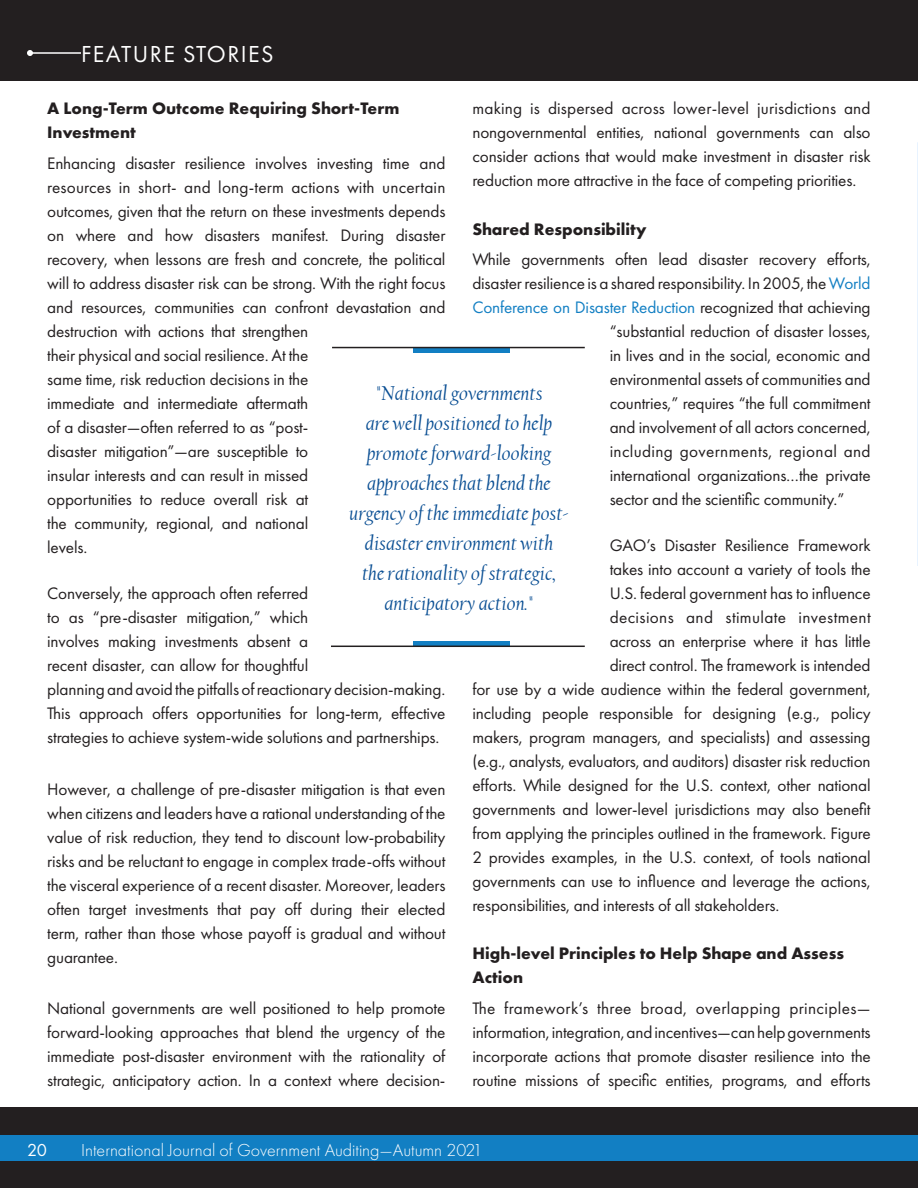
<style>
.page{position:relative;width:918px;height:1188px;background:#fff}
.page>*{position:absolute;margin:0;border:0;box-sizing:border-box;transform-origin:0 0}
.t1{font:24px "Futura PT";letter-spacing:.06em;color:#fff}
.t2{font:italic 21px/30px "Californian FB";color:#094e93;text-align:center}
.t3{font:300 18px "Futura PT";color:#fff}
.t4{font:18px "Futura PT";color:#fff}
.t5{font:17.25px/24px "Futura PT";letter-spacing:-.01em;color:#231f20;text-align:justify}
.t6{font:700 17.25px/24px "Futura PT";color:#231f20}
.t7{font:17.25px "Futura PT";letter-spacing:.02em;color:#231f20}
.t8{font:17.25px "Futura PT";letter-spacing:-.01em;color:#127fc3}
.s1{color:#127fc3}
.s2{color:#231f20}
</style>
<div class="page">
<div style="left:0;top:1107px;width:918px;height:81px;background:#231f20"></div>
<div style="left:0;top:1135px;width:918px;height:26px;background:#127fc3"></div>
<div style="left:0;top:0;width:918px;height:81px;background:#231f20"></div>
<hr style="left:30px;top:52px;width:51px;height:2px;background:#fff">
<svg style="left:27px;top:50px;width:6px;height:6px"></svg>
<div style="left:413px;top:348px;width:97px;height:5px;background:#127fc3"></div>
<hr style="left:332px;top:347px;width:253px;height:1px;background:#231f20">
<div style="left:413px;top:641px;width:97px;height:5px;background:#127fc3"></div>
<hr style="left:331px;top:646px;width:254px;height:1px;background:#231f20">
<img style="left:917px;top:142px;width:1px;height:424px">
<h1 class="t1" style="left:81px;top:40px;width:194px">FEATURE STORIES</h1>
<p class="t6" style="left:47px;top:96px;width:354px">A Long-Term Outcome Requiring Short-Term<br>Investment</p>
<p class="t5" style="left:47px;top:151px;width:400px;text-align:left">Enhancing disaster resilience involves investing time and resources in short- and long-term actions with uncertain outcomes, given that the return on these investments depends on where and how disasters manifest. During disaster recovery, when lessons are fresh and concrete, the political will to address disaster risk can be strong. With the right focus and resources, communities can confront devastation and destruction with actions that strengthen<br>their physical and social resilience. At the<br>same time, risk reduction decisions in the<br>immediate and intermediate aftermath<br>of a disaster—often referred to as “post-<br>disaster mitigation”—are susceptible to<br>insular interests and can result in missed<br>opportunities to reduce overall risk at<br>the community, regional, and national<br>levels.</p>
<p class="t5" style="left:47px;top:581px;width:400px;text-align:left">Conversely, the approach often referred<br>to as “pre-disaster mitigation,” which<br>involves making investments absent a<br>recent disaster, can allow for thoughtful<br>planning and avoid the pitfalls of reactionary decision-making.<br>This approach offers opportunities for long-term, effective strategies to achieve system-wide solutions and partnerships.</p>
<p class="t5" style="left:47px;top:777px;width:400px">However, a challenge of pre-disaster mitigation is that even when citizens and leaders have a rational understanding of the value of risk reduction, they tend to discount low-probability risks and be reluctant to engage in complex trade-offs without the visceral experience of a recent disaster. Moreover, leaders often target investments that pay off during their elected term, rather than those whose payoff is gradual and without guarantee.</p>
<p class="t5" style="left:47px;top:996px;width:400px">National governments are well positioned to help promote forward-looking approaches that blend the urgency of the immediate post-disaster environment with the rationality of strategic, anticipatory action. In a context where decision-</p>
<p class="t5" style="left:472px;top:97px;width:400px">making is dispersed across lower-level jurisdictions and nongovernmental entities, national governments can also consider actions that would make investment in disaster risk reduction more attractive in the face of competing priorities.</p>
<p class="t6" style="left:472px;top:217px;width:176px">Shared Responsibility</p>
<p class="t5" style="left:472px;top:248px;width:400px">While governments often lead disaster recovery efforts,</p>
<p class="t5" style="left:472px;top:272px;width:400px">disaster resilience is a shared responsibility. In 2005, the <span class="s1">World</span></p>
<p class="t8" style="left:472px;top:297px;width:400px">Conference on Disaster Reduction <span class="s2">recognized that achieving</span></p>
<p class="t5" style="left:610px;top:320px;width:263px">“substantial reduction of disaster losses,</p>
<p class="t5" style="left:610px;top:344px;width:262px">in lives and in the social, economic and</p>
<p class="t5" style="left:610px;top:368px;width:263px">environmental assets of communities and</p>
<p class="t5" style="left:610px;top:392px;width:262px">countries,” requires “the full commitment</p>
<p class="t5" style="left:610px;top:416px;width:262px">and involvement of all actors concerned,</p>
<p class="t7" style="left:610px;top:441px;width:263px">including governments, regional and</p>
<p class="t5" style="left:610px;top:464px;width:262px">international organizations…the private</p>
<p class="t5" style="left:610px;top:488px;width:236px">sector and the scientific community.”</p>
<p class="t5" style="left:610px;top:533px;width:263px">GAO’s Disaster Resilience Framework</p>
<p class="t5" style="left:610px;top:557px;width:263px">takes into account a variety of tools the</p>
<p class="t5" style="left:610px;top:581px;width:262px">U.S. federal government has to influence</p>
<p class="t7" style="left:610px;top:607px;width:263px">decisions and stimulate investment</p>
<p class="t5" style="left:610px;top:629px;width:262px">across an enterprise where it has little</p>
<p class="t5" style="left:610px;top:653px;width:262px">direct control. The framework is intended</p>
<p class="t5" style="left:472px;top:677px;width:400px">for use by a wide audience within the federal government,</p>
<p class="t5" style="left:472px;top:701px;width:400px">including people responsible for designing (e.g., policy</p>
<p class="t5" style="left:472px;top:725px;width:400px">makers, program managers, and specialists) and assessing</p>
<p class="t5" style="left:472px;top:749px;width:400px">(e.g., analysts, evaluators, and auditors) disaster risk reduction</p>
<p class="t5" style="left:472px;top:773px;width:400px">efforts. While designed for the U.S. context, other national</p>
<p class="t5" style="left:472px;top:797px;width:400px">governments and lower-level jurisdictions may also benefit</p>
<p class="t5" style="left:472px;top:821px;width:400px">from applying the principles outlined in the framework. Figure</p>
<p class="t5" style="left:472px;top:845px;width:400px">2 provides examples, in the U.S. context, of tools national</p>
<p class="t5" style="left:472px;top:869px;width:400px">governments can use to influence and leverage the actions,</p>
<p class="t5" style="left:472px;top:893px;width:308px">responsibilities, and interests of all stakeholders.</p>
<p class="t6" style="left:472px;top:941px;width:373px">High-level Principles to Help Shape and Assess<br>Action</p>
<p class="t5" style="left:472px;top:996px;width:400px">The framework’s three broad, overlapping principles— information, integration, and incentives—can help governments incorporate actions that promote disaster resilience into the routine missions of specific entities, programs, and efforts</p>
<p class="t2" style="left:349px;top:379px;width:221px">"National governments<br>are well positioned to help promote forward-looking approaches that blend the urgency of the immediate post&shy;disaster environment with<br>the rationality of strategic, anticipatory action."</p>
<p class="t4" style="left:27px;top:1139px;width:21px">20</p>
<p class="t3" style="left:81px;top:1139px;width:403px">International Journal of Government Auditing—Autumn 2021</p>
</div>
